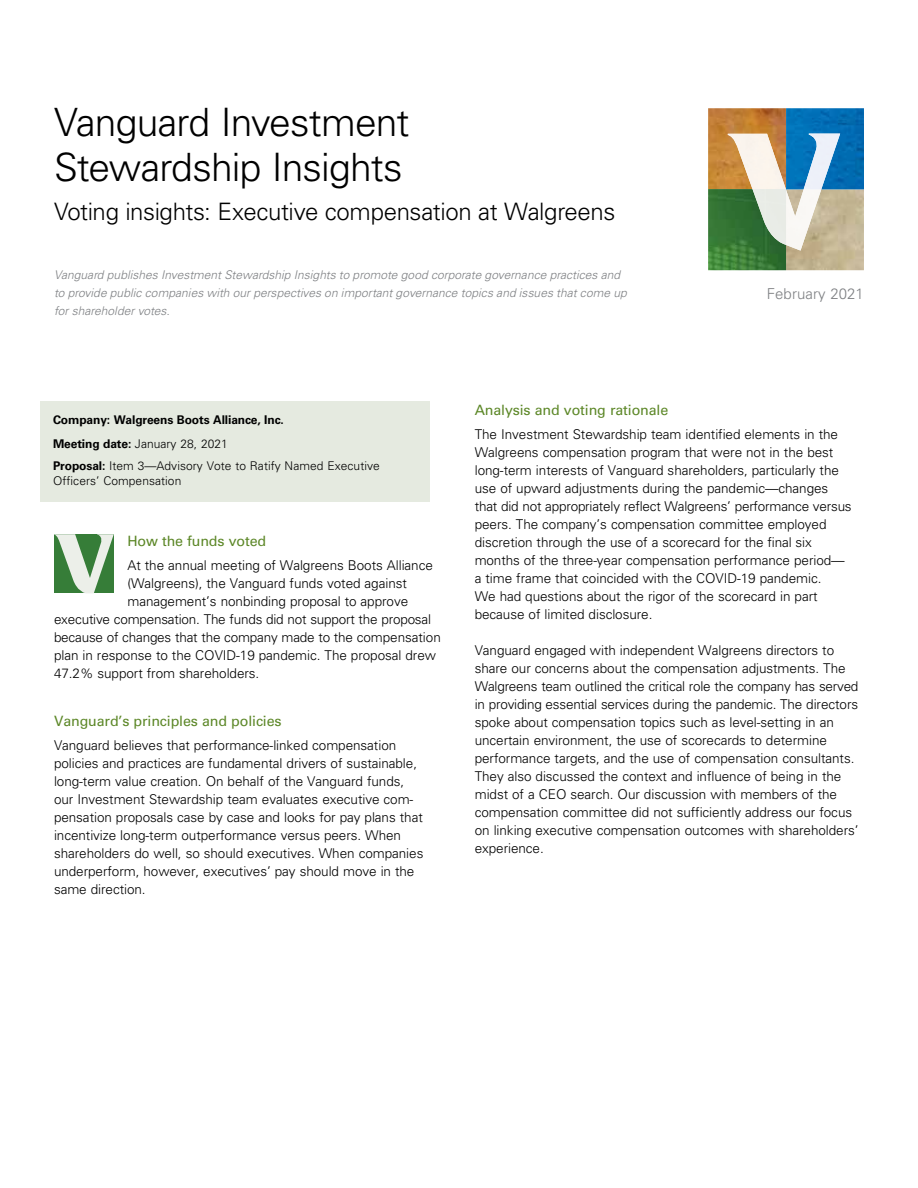
<style>
.page{position:relative;width:918px;height:1188px;background:#fff}
.page>*{position:absolute;margin:0;border:0;box-sizing:border-box;transform-origin:0 0}
.t1{font:300 39px/45px "Univers LT Std";letter-spacing:-.02em;color:#000}
.t2{font:300 24px "Univers LT Std";letter-spacing:-.015em;color:#000}
.t3{font:300 15px "Univers LT Std";letter-spacing:.005em;color:#7e8083}
.t4{font:14.25px "Univers LT Std";letter-spacing:-.01em;color:#5c8727}
.t5{font:300 13.5px/18px "Univers LT Std";letter-spacing:-.005em;color:#000}
.t6{font:italic 300 12px/18px "Univers LT Std";letter-spacing:.005em;color:#7e8083}
.t7{font:300 12px/15px "Univers LT Std";letter-spacing:.005em;color:#000}
.t8{font:700 12px/24.8px "Univers LT Std";letter-spacing:-.01em;color:#000}
.s1{font-weight:300}
.s2{font-weight:700}
</style>
<div class="page">
<svg style="left:54px;top:535px;width:60px;height:58px;background:#83ad83"></svg>
<img style="left:708px;top:108px;width:156px;height:162px">
<img style="left:786px;top:189px;width:35px;height:62px">
<img style="left:728px;top:134px;width:58px;height:55px">
<img style="left:804px;top:134px;width:36px;height:55px">
<img style="left:753px;top:189px;width:33px;height:56px">
<div style="left:40px;top:401px;width:389px;height:101px;background:#e5eae0"></div>
<h1 class="t1" style="left:54px;top:100px;width:357px">Vanguard Investment<br>Stewardship Insights</h1>
<h2 class="t2" style="left:54px;top:197px;width:563px">Voting insights: Executive compensation at Walgreens</h2>
<p class="t6" style="left:54px;top:266px;width:574px">Vanguard publishes Investment Stewardship Insights to promote good corporate governance practices and to provide public companies with our perspectives on important governance topics and issues that come up for shareholder votes.</p>
<p class="t3" style="left:767px;top:285px;width:99px">February 2021</p>
<p class="t8" style="left:53px;top:407px;width:232px">Company: Walgreens Boots Alliance, Inc.<br>Meeting date: <span class="s1">January 28, 2021</span></p>
<p class="t7" style="left:53px;top:458px;width:328px"><span class="s2">Proposal:</span> Item 3—Advisory Vote to Ratify Named Executive<br>Officers’ Compensation</p>
<p class="t4" style="left:127px;top:533px;width:140px">How the funds voted</p>
<p class="t5" style="left:127px;top:556px;width:307px">At the annual meeting of Walgreens Boots Alliance</p>
<p class="t5" style="left:127px;top:574px;width:281px">(Walgreens), the Vanguard funds voted against</p>
<p class="t5" style="left:127px;top:592px;width:282px">management’s nonbinding proposal to approve</p>
<p class="t5" style="left:54px;top:610px;width:379px">executive compensation. The funds did not support the proposal</p>
<p class="t5" style="left:54px;top:628px;width:388px">because of changes that the company made to the compensation</p>
<p class="t5" style="left:54px;top:646px;width:384px">plan in response to the COVID-19 pandemic. The proposal drew</p>
<p class="t5" style="left:54px;top:664px;width:207px">47.2% support from shareholders.</p>
<p class="t4" style="left:54px;top:713px;width:229px">Vanguard’s principles and policies</p>
<p class="t5" style="left:54px;top:736px;width:371px">Vanguard believes that performance-linked compensation policies and practices are fundamental drivers of sustainable, long-term value creation. On behalf of the Vanguard funds, our Investment Stewardship team evaluates executive com&shy;pensation proposals case by case and looks for pay plans that incentivize long-term outperformance versus peers. When shareholders do well, so should executives. When companies underperform, however, executives’ pay should move in the same direction.</p>
<p class="t4" style="left:475px;top:402px;width:195px">Analysis and voting rationale</p>
<p class="t5" style="left:475px;top:426px;width:378px">The Investment Stewardship team identified elements in the Walgreens compensation program that were not in the best long-term interests of Vanguard shareholders, particularly the use of upward adjustments during the pandemic—changes that did not appropriately reflect Walgreens’ performance versus peers. The company’s compensation committee employed discretion through the use of a scorecard for the final six months of the three-year compensation performance period— a time frame that coincided with the COVID-19 pandemic.<br>We had questions about the rigor of the scorecard in part because of limited disclosure.</p>
<p class="t5" style="left:475px;top:642px;width:385px">Vanguard engaged with independent Walgreens directors to share our concerns about the compensation adjustments. The Walgreens team outlined the critical role the company has served in providing essential services during the pandemic. The directors spoke about compensation topics such as level-setting in an uncertain environment, the use of scorecards to determine performance targets, and the use of compensation consultants.<br>They also discussed the context and influence of being in the midst of a CEO search. Our discussion with members of the compensation committee did not sufficiently address our focus on linking executive compensation outcomes with shareholders’ experience.</p>
</div>
